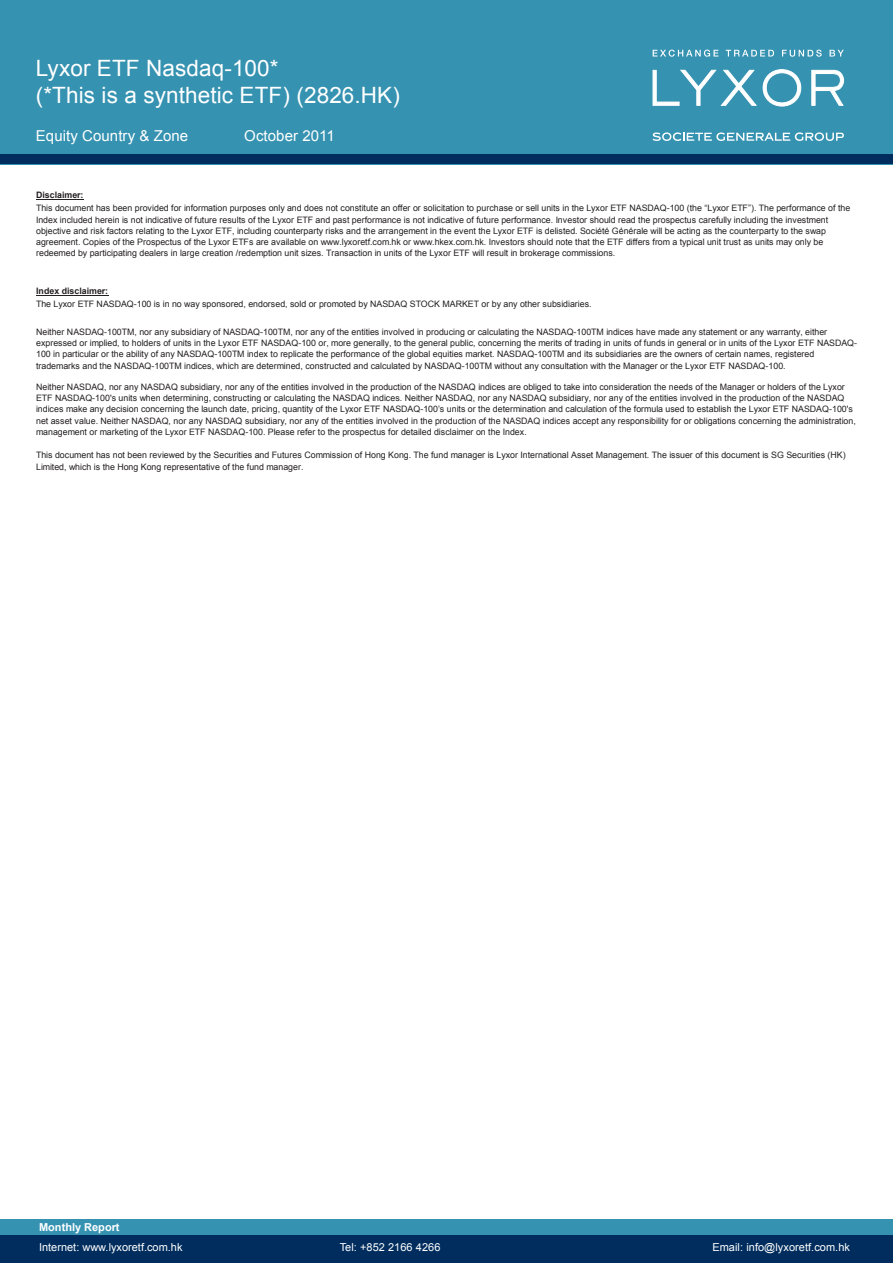
<style>
.page{position:relative;width:893px;height:1263px;background:#fff}
.page>*{position:absolute;margin:0;border:0;box-sizing:border-box;transform-origin:0 0}
.t1{font:22.5px/27px "Arial";letter-spacing:.005em;color:#fff}
.t2{font:22.05px "Arial";color:#fff}
.t3{font:15px "Arial";letter-spacing:.005em;color:#fff}
.t4{font:10.95px "Arial";color:#fff}
.t5{font:700 10.95px "Arial";color:#fff}
.t6{font:8.85px/11.2px "Arial";color:#231f20}
.t7{font:8.85px "Arial";color:#231f20}
.t8{font:700 8.85px "Arial";color:#231f20}
</style>
<div class="page">
<div style="left:0;top:0;width:893px;height:164px;background:#3592b1"></div>
<div style="left:0;top:155px;width:893px;height:9px;background:#002d5e"></div>
<svg style="left:653px;top:50px;width:65px;height:7px"></svg>
<svg style="left:726px;top:50px;width:48px;height:7px"></svg>
<svg style="left:782px;top:50px;width:40px;height:7px"></svg>
<svg style="left:829px;top:50px;width:15px;height:7px"></svg>
<svg style="left:653px;top:132px;width:191px;height:9px"></svg>
<svg style="left:652px;top:69px;width:150px;height:38px"></svg>
<svg style="left:811px;top:70px;width:33px;height:36px"></svg>
<hr style="left:36px;top:199px;width:48px;height:1px;background:#231f20">
<hr style="left:36px;top:295px;width:73px;height:1px;background:#231f20">
<div style="left:0;top:1219px;width:893px;height:16px;background:#3592b1"></div>
<div style="left:0;top:1235px;width:893px;height:28px;background:#002d5e"></div>
<h1 class="t1" style="left:36px;top:55px;width:366px">Lyxor ETF Nasdaq-100*<br>(*This is a synthetic ETF) (2826.HK)</h1>
<h3 class="t3" style="left:36px;top:126px;width:154px">Equity Country &amp; Zone</h3>
<h3 class="t3" style="left:244px;top:126px;width:92px">October 2011</h3>
<h2 class="t2" style="left:38px;top:81px;width:237px">Lyxor ETF Nasdaq-100*</h2>
<p class="t8" style="left:36px;top:189px;width:49px">Disclaimer:</p>
<p class="t7" style="left:36px;top:202px;width:816px">This document has been provided for information purposes only and does not constitute an offer or solicitation to purchase or sell units in the Lyxor ETF NASDAQ-100 (the “Lyxor ETF”). The performance of the</p>
<p class="t6" style="left:36px;top:214px;width:794px">Index included herein is not indicative of future results of the Lyxor ETF and past performance is not indicative of future performance. Investor should read the prospectus carefully including the investment objective and risk factors relating to the Lyxor ETF, including counterparty risks and the arrangement in the event the Lyxor ETF is delisted. Société Générale will be acting as the counterparty to the swap agreement. Copies of the Prospectus of the Lyxor ETFs are available on www.lyxoretf.com.hk or www.hkex.com.hk. Investors should note that the ETF differs from a typical unit trust as units may only be redeemed by participating dealers in large creation /redemption unit sizes. Transaction in units of the Lyxor ETF will result in brokerage commissions.</p>
<p class="t8" style="left:36px;top:285px;width:74px">Index disclaimer:</p>
<p class="t6" style="left:36px;top:299px;width:557px">The Lyxor ETF NASDAQ-100 is in no way sponsored, endorsed, sold or promoted by NASDAQ STOCK MARKET or by any other subsidiaries.</p>
<p class="t6" style="left:36px;top:326px;width:823px">Neither NASDAQ-100TM, nor any subsidiary of NASDAQ-100TM, nor any of the entities involved in producing or calculating the NASDAQ-100TM indices have made any statement or any warranty, either expressed or implied, to holders of units in the Lyxor ETF NASDAQ-100 or, more generally, to the general public, concerning the merits of trading in units of funds in general or in units of the Lyxor ETF NASDAQ-100 in particular or the ability of any NASDAQ-100TM index to replicate the performance of the global equities market. NASDAQ-100TM and its subsidiaries are the owners of certain names, registered trademarks and the NASDAQ-100TM indices, which are determined, constructed and calculated by NASDAQ-100TM without any consultation with the Manager or the Lyxor ETF NASDAQ-100.</p>
<p class="t6" style="left:36px;top:381px;width:810px">Neither NASDAQ, nor any NASDAQ subsidiary, nor any of the entities involved in the production of the NASDAQ indices are obliged to take into consideration the needs of the Manager or holders of the Lyxor<br>ETF NASDAQ-100's units when determining, constructing or calculating the NASDAQ indices. Neither NASDAQ, nor any NASDAQ subsidiary, nor any of the entities involved in the production of the NASDAQ</p>
<p class="t7" style="left:36px;top:403px;width:818px">indices make any decision concerning the launch date, pricing, quantity of the Lyxor ETF NASDAQ-100’s units or the determination and calculation of the formula used to establish the Lyxor ETF NASDAQ-100's</p>
<p class="t6" style="left:36px;top:415px;width:821px">net asset value. Neither NASDAQ, nor any NASDAQ subsidiary, nor any of the entities involved in the production of the NASDAQ indices accept any responsibility for or obligations concerning the administration, management or marketing of the Lyxor ETF NASDAQ-100. Please refer to the prospectus for detailed disclaimer on the Index.</p>
<p class="t6" style="left:36px;top:450px;width:811px">This document has not been reviewed by the Securities and Futures Commission of Hong Kong. The fund manager is Lyxor International Asset Management. The issuer of this document is SG Securities (HK)<br>Limited, which is the Hong Kong representative of the fund manager.</p>
<p class="t5" style="left:39px;top:1220px;width:82px">Monthly Report</p>
<p class="t4" style="left:39px;top:1240px;width:145px">Internet: www.lyxoretf.com.hk</p>
<p class="t4" style="left:340px;top:1240px;width:102px">Tel: +852 2166 4266</p>
<p class="t4" style="left:712px;top:1240px;width:139px">Email: info@lyxoretf.com.hk</p>
<p class="t4" style="left:312px;top:1247px;width:101px">Tel: +852 2166 4266</p>
</div>
